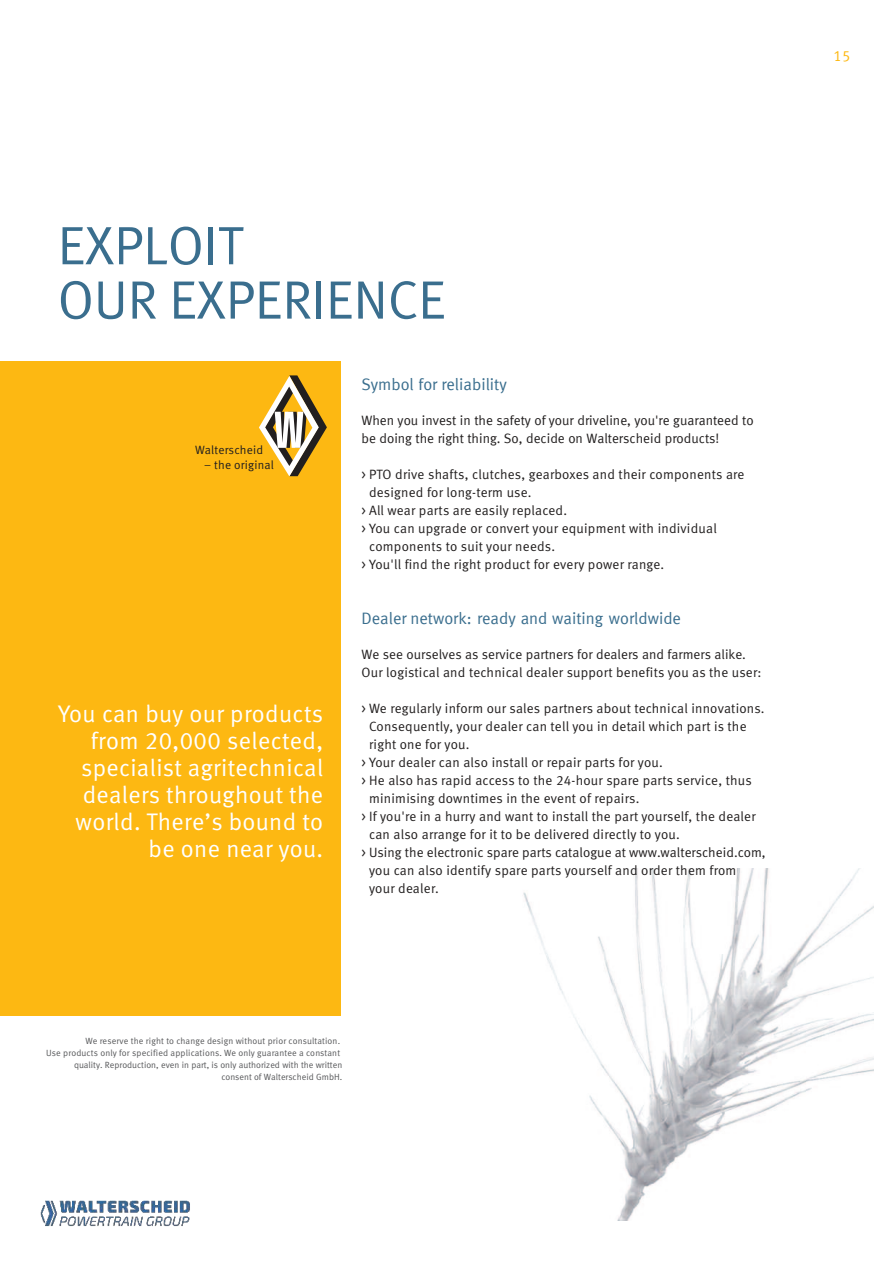
<style>
.page{position:relative;width:893px;height:1263px;background:#fff}
.page>*{position:absolute;margin:0;border:0;box-sizing:border-box;transform-origin:0 0}
.t1{font:54px/54.3px "Meta Normal LF";color:#3a6e8e}
.t2{font:24px/27px "Meta Normal LF";letter-spacing:.015em;color:#fff;text-align:right}
.t3{font:16.5px "Meta Normal LF";color:#3a6e8e}
.t4{font:15px "Meta Normal LF";color:#fdb812}
.t5{font:13.5px/18px "Meta Normal LF";letter-spacing:.015em;color:#221f1f}
.t6{font:12px "Meta Normal LF";letter-spacing:.015em;color:#221f1f}
.t7{font:9px/12px "Meta Normal LF";letter-spacing:.005em;color:#57585a;text-align:right}
</style>
<div class="page">
<img style="left:523px;top:868px;width:350px;height:353px">
<div style="left:0;top:361px;width:340px;height:654px;background:#fdb812"></div>
<svg style="left:259px;top:375px;width:68px;height:101px"></svg>
<img style="left:40px;top:1200px;width:150px;height:27px">
<h1 class="t1" style="left:58px;top:218px;width:390px">EXPLOIT<br>OUR EXPERIENCE</h1>
<p class="t6" style="left:195px;top:445px;width:69px">Walterscheid</p>
<p class="t6" style="left:204px;top:460px;width:72px">– the original</p>
<h2 class="t2" style="left:58px;top:702px;width:267px">You can buy our products from 20,000 selected, specialist agritechnical dealers throughout the world. There’s bound to be one near you.</h2>
<h2 class="t2" style="left:183px;top:706px;width:116px">ihrer nähe.</h2>
<p class="t3" style="left:361px;top:375px;width:147px">Symbol for reliability</p>
<p class="t5" style="left:361px;top:411px;width:394px">When you invest in the safety of your driveline, you're guaranteed to be doing the right thing. So, decide on Walterscheid products!</p>
<p class="t5" style="left:361px;top:466px;width:385px">&gt; PTO drive shafts, clutches, gearboxes and their components are</p>
<p class="t5" style="left:369px;top:484px;width:164px">designed for long-term use.</p>
<p class="t5" style="left:361px;top:502px;width:207px">&gt; All wear parts are easily replaced.</p>
<p class="t5" style="left:361px;top:520px;width:357px">&gt; You can upgrade or convert your equipment with individual</p>
<p class="t5" style="left:369px;top:538px;width:188px">components to suit your needs.</p>
<p class="t5" style="left:361px;top:556px;width:304px">&gt; You'll find the right product for every power range.</p>
<p class="t3" style="left:361px;top:609px;width:321px">Dealer network: ready and waiting worldwide</p>
<p class="t5" style="left:361px;top:646px;width:402px">We see ourselves as service partners for dealers and farmers alike.<br>Our logistical and technical dealer support benefits you as the user:</p>
<p class="t5" style="left:361px;top:700px;width:405px">&gt; We regularly inform our sales partners about technical innovations.</p>
<p class="t5" style="left:369px;top:718px;width:379px">Consequently, your dealer can tell you in detail which part is the</p>
<p class="t5" style="left:369px;top:736px;width:102px">right one for you.</p>
<p class="t5" style="left:361px;top:754px;width:303px">&gt; Your dealer can also install or repair parts for you.</p>
<p class="t5" style="left:361px;top:772px;width:392px">&gt; He also has rapid access to the 24-hour spare parts service, thus</p>
<p class="t5" style="left:369px;top:790px;width:272px">minimising downtimes in the event of repairs.</p>
<p class="t5" style="left:361px;top:808px;width:396px">&gt; If you're in a hurry and want to install the part yourself, the dealer</p>
<p class="t5" style="left:369px;top:826px;width:312px">can also arrange for it to be delivered directly to you.</p>
<p class="t5" style="left:361px;top:844px;width:406px">&gt; Using the electronic spare parts catalogue at www.walterscheid.com,</p>
<p class="t5" style="left:369px;top:862px;width:369px">you can also identify spare parts yourself and order them from</p>
<p class="t5" style="left:369px;top:880px;width:71px">your dealer.</p>
<p class="t7" style="left:46px;top:1036px;width:298px">We reserve the right to change design without prior consultation.<br>Use products only for specified applications. We only guarantee a constant quality. Reproduction, even in part, is only authorized with the written consent of Walterscheid GmbH.</p>
<p class="t4" style="left:833px;top:49px;width:19px">15</p>
</div>
